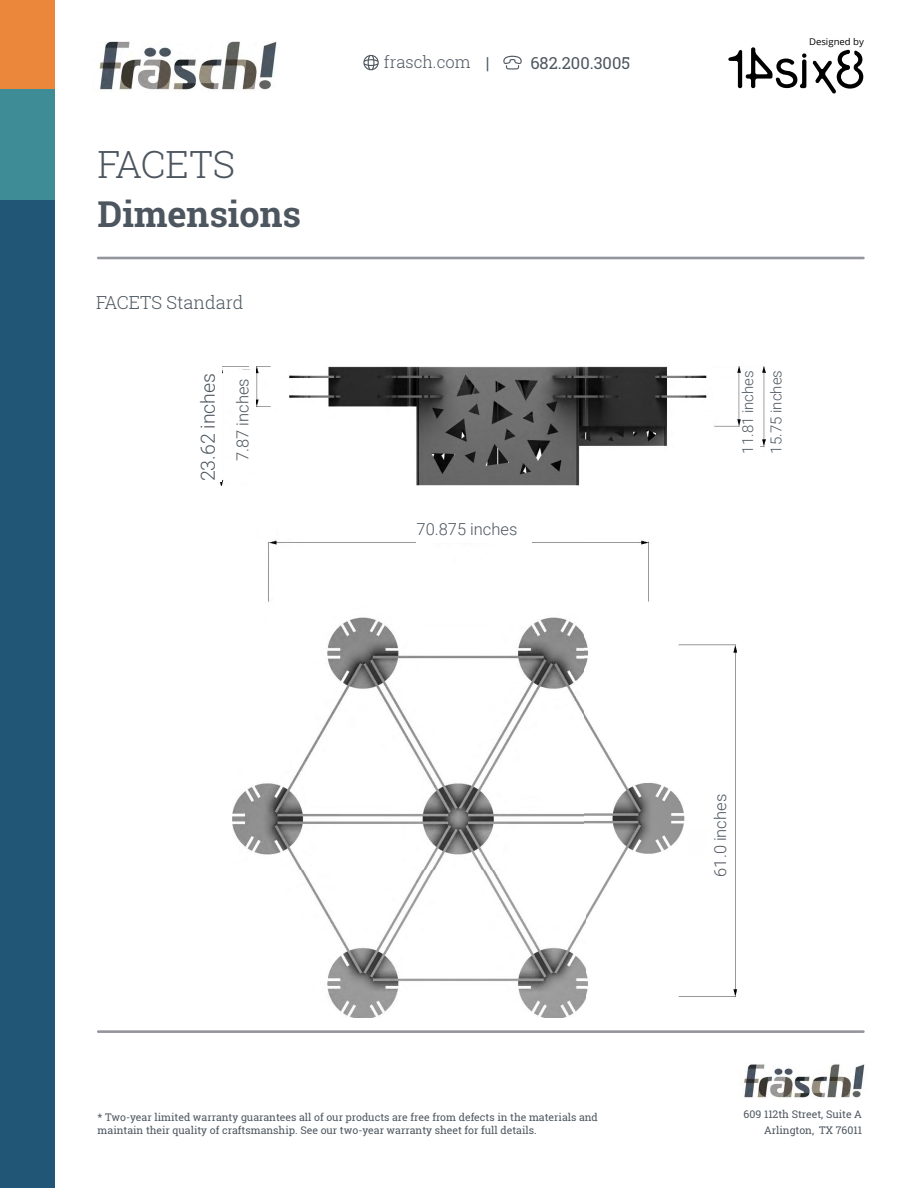
<style>
.page{position:relative;width:918px;height:1188px;background:#fff}
.page>*{position:absolute;margin:0;border:0;box-sizing:border-box;transform-origin:0 0}
.t1{font:300 37.5px "Roboto Slab";letter-spacing:-.01em;color:#4d565f}
.t2{font:700 36px "Roboto Slab";color:#4d565f}
.t3{font:300 19.5px "Roboto";color:#4d565f}
.t4{font:300 18px "Roboto Slab";color:#4d565f}
.t5{font:300 16.5px "Roboto";color:#4d565f}
.t6{font:16.5px "Roboto Slab";color:#4d565f}
.t7{font:300 16.5px "Roboto Slab";color:#4d565f}
.t8{font:300 15px/28.5px "Roboto";color:#4d565f}
.t9{font:10.5px/15.6px "Roboto Slab";color:#4d565f;text-align:right}
.t10{font:9.3px "Open Sans";color:#000101;scale:1.04 1}
</style>
<div class="page">
<div style="left:0;top:2px;width:54px;height:1186px;background:#225676"></div>
<div style="left:0;top:2px;width:54px;height:198px;background:#3e8c95"></div>
<div style="left:0;top:0;width:54px;height:89px;background:#ea873b"></div>
<img style="left:743px;top:1064px;width:122px;height:34px">
<img style="left:99px;top:41px;width:178px;height:49px">
<hr style="left:98px;top:257px;width:765px;height:2px;background:#95969d">
<hr style="left:98px;top:1030px;width:765px;height:3px;background:#95969d">
<svg style="left:363px;top:55px;width:16px;height:15px"></svg>
<svg style="left:503px;top:56px;width:19px;height:13px"></svg>
<svg style="left:813px;top:50px;width:50px;height:44px"></svg>
<svg style="left:728px;top:47px;width:78px;height:41px"></svg>
<img style="left:232px;top:540px;width:504px;height:478px">
<img style="left:219px;top:366px;width:546px;height:120px">
<div style="left:743px;top:379px;width:19px;height:54px;background:#fff"></div>
<div style="left:718px;top:379px;width:19px;height:39px;background:#fff"></div>
<div style="left:417px;top:523px;width:115px;height:20px;background:#fff"></div>
<div style="left:200px;top:366px;width:21px;height:115px;background:#fff"></div>
<div style="left:236px;top:370px;width:19px;height:91px;background:#fff"></div>
<div style="left:742px;top:370px;width:17px;height:84px;background:#fff"></div>
<div style="left:710px;top:782px;width:21px;height:79px;background:#fff"></div>
<div style="left:714px;top:761px;width:20px;height:116px;background:#fff"></div>
<h3 class="t7" style="left:384px;top:51px;width:88px">frasch.com</h3>
<h3 class="t6" style="left:397px;top:56px;width:93px">frasch.co |</h3>
<h3 class="t6" style="left:530px;top:56px;width:101px">682.200.3005</h3>
<p class="t10" style="left:809px;top:38px;width:54px">Designed by</p>
<h1 class="t1" style="left:98px;top:149px;width:139px">FACETS</h1>
<h2 class="t2" style="left:98px;top:200px;width:205px">Dimensions</h2>
<h3 class="t4" style="left:96px;top:295px;width:149px">FACETS Standard</h3>
<h3 class="t3" style="left:197px;top:481px;width:110px;rotate:-90deg">23.62 inches</h3>
<h3 class="t5" style="left:233px;top:461px;width:84px;rotate:-90deg">7.87 inches</h3>
<h3 class="t8" style="left:734px;top:454px;width:85px;rotate:-90deg">11.81 inches<br>15.75 inches</h3>
<h3 class="t5" style="left:417px;top:520px;width:102px">70.875 inches</h3>
<h3 class="t5" style="left:711px;top:877px;width:84px;rotate:-90deg">61.0 inches</h3>
<p class="t9" style="left:98px;top:1111px;width:502px;line-height:13.5px;text-align:left">* Two-year limited warranty guarantees all of our products are free from defects in the materials and maintain their quality of craftsmanship. See our two-year warranty sheet for full details.</p>
<p class="t9" style="left:744px;top:1108px;width:120px">609 112th Street, Suite A<br>Arlington, TX 76011</p>
</div>
